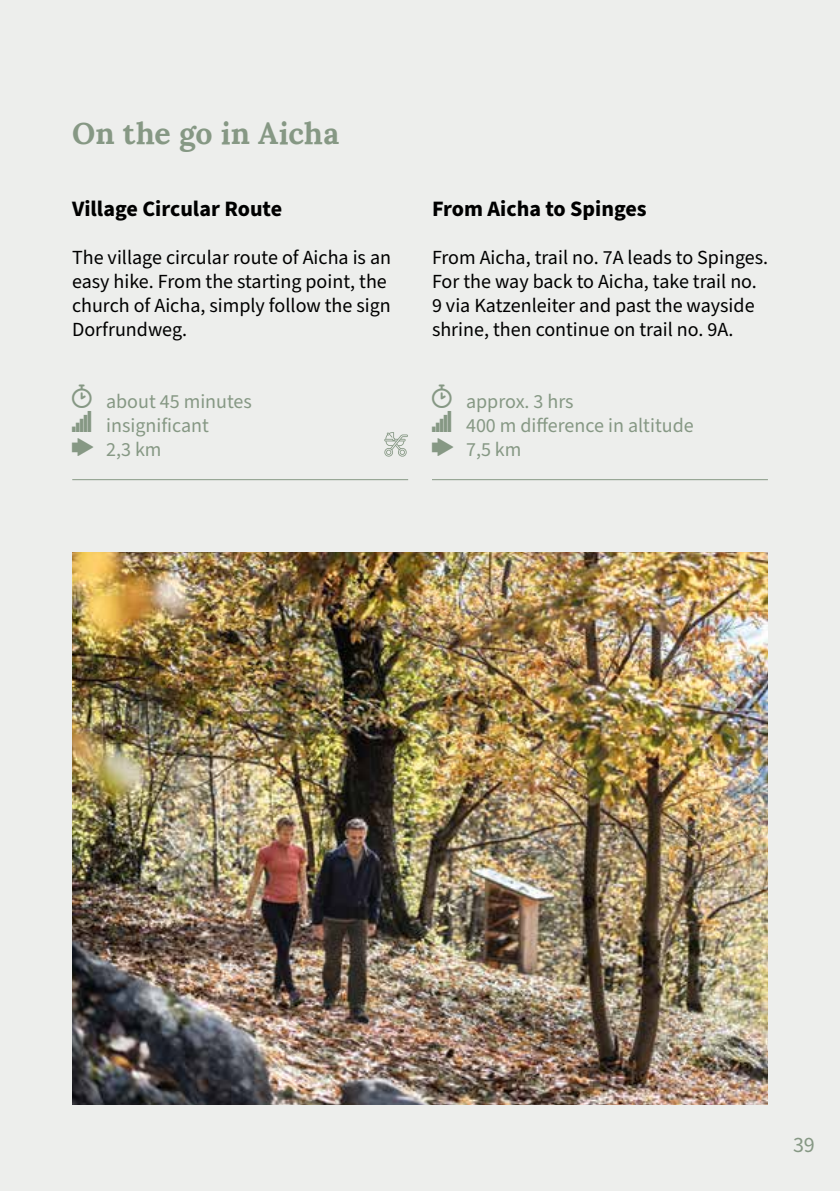
<style>
.page{position:relative;width:840px;height:1191px;background:#fff}
.page>*{position:absolute;margin:0;border:0;box-sizing:border-box;transform-origin:0 0}
.t1{font:700 30.2px "Lora";color:#869884}
.t2{font:700 22px "Source Sans Pro";color:#000}
.t3{font:22px "Source Sans Pro";color:#869884}
.t4{font:20px/24px "Source Sans Pro";color:#000}
.t5{font:20px/24px "Source Sans Pro";color:#869884}
.s1{font-family:"Icons South St"}
.s2{font-family:"Icons South St";font-size:16px}
</style>
<div class="page">
<div style="left:0;top:0;width:839px;height:1191px;background:#edeeec"></div>
<hr style="left:72px;top:479px;width:336px;height:1px;background:#869884">
<hr style="left:432px;top:479px;width:335px;height:1px;background:#869884">
<img style="left:72px;top:552px;width:695px;height:552px">
<svg style="left:384px;top:432px;width:24px;height:25px"></svg>
<h1 class="t1" style="left:72px;top:108px;width:268px">On the go in Aicha</h1>
<p class="t2" style="left:72px;top:194px;width:211px">Village Circular Route</p>
<p class="t4" style="left:72px;top:246px;width:320px">The village circular route of Aicha is an easy hike. From the starting point, the church of Aicha, simply follow the sign Dorfrundweg.</p>
<p class="t2" style="left:432px;top:194px;width:216px">From Aicha to Spinges</p>
<p class="t4" style="left:432px;top:246px;width:337px">From Aicha, trail no. 7A leads to Spinges.<br>For the way back to Aicha, take trail no.<br>9 via Katzenleiter and past the wayside shrine, then continue on trail no. 9A.</p>
<p class="t5" style="left:72px;top:390px;width:181px"><span class="s1">M</span> about 45 minutes <span class="s1">q</span> insignificant<br><span class="s2">S</span> 2,3 km</p>
<p class="t5" style="left:432px;top:390px;width:263px"><span class="s1">M</span> approx. 3 hrs<br><span class="s1">q</span> 400 m difference in altitude<br><span class="s2">S</span> 7,5 km</p>
<p class="t3" style="left:792px;top:1130px;width:23px">39</p>
</div>
